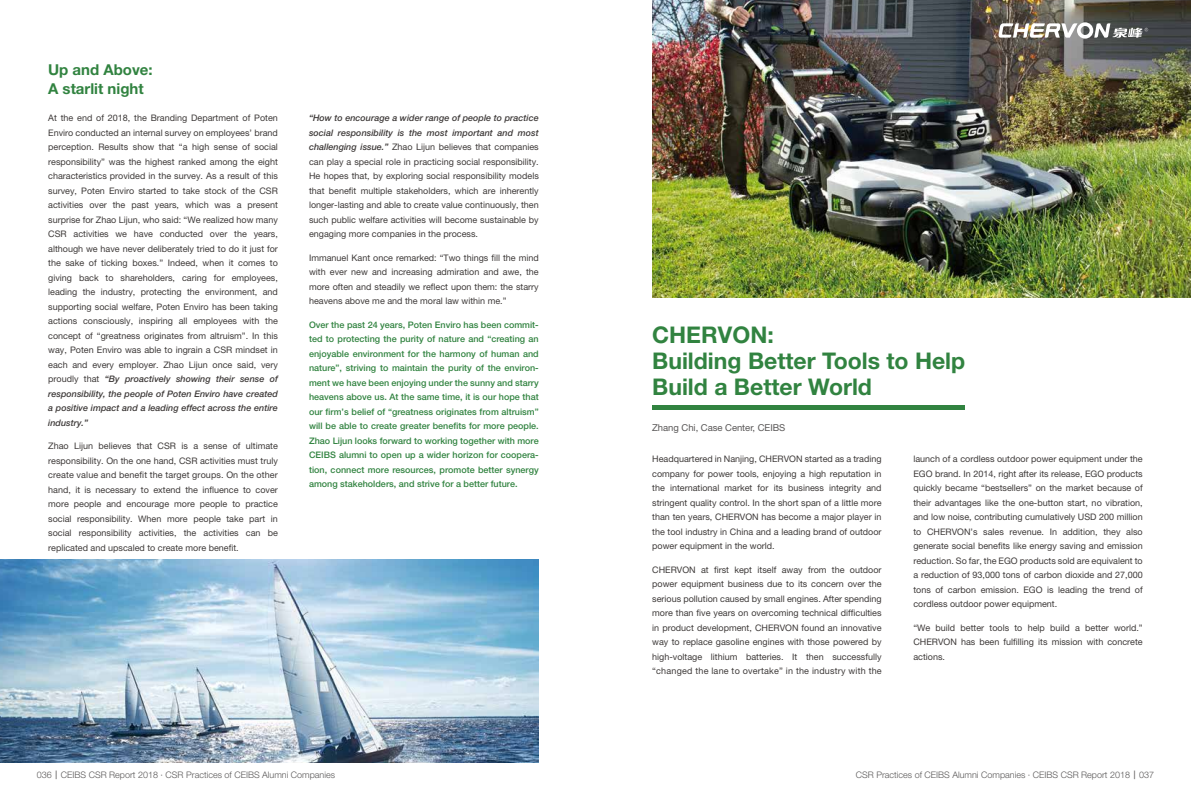
<style>
.page{position:relative;width:1191px;height:808px;background:#fff}
.page>*{position:absolute;margin:0;border:0;box-sizing:border-box;transform-origin:0 0}
.t1{font:700 23px/26px "Helvetica Neue LT Pro";color:#318340}
.t2{font:700 15px/19px "Helvetica Neue LT Pro";color:#318340}
.t3{font:9.5px "Helvetica Neue LT Pro";letter-spacing:-.005em;color:#595757}
.t4{font:9px/14.5px "Helvetica Neue LT Pro";color:#3e3a39;text-align:justify}
.t5{font:500 9px/14.5px "Helvetica Neue LT Pro";color:#318340;text-align:justify}
.t6{font:300 9px "Helvetica Neue LT Pro";color:#595757}
.s1{font-weight:500;font-style:italic}
.s2{font-family:"HY Qi Hei EES";font-weight:400}
</style>
<div class="page">
<img style="left:0;top:559px;width:539px;height:203px">
<img style="left:652px;top:0;width:539px;height:298px">
<svg style="left:998px;top:22px;width:150px;height:17px"></svg>
<div style="left:652px;top:405px;width:312px;height:5px;background:#318340"></div>
<h2 class="t2" style="left:48px;top:60px;width:106px">Up and Above:<br>A starlit night</h2>
<p class="t4" style="left:48px;top:110px;width:231px">At the end of 2018, the Branding Department of Poten Enviro conducted an internal survey on employees’ brand perception. Results show that “a high sense of social responsibility” was the highest ranked among the eight characteristics provided in the survey. As a result of this survey, Poten Enviro started to take stock of the CSR activities over the past years, which was a present surprise for Zhao Lijun, who said: “We realized how many CSR activities we have conducted over the years, although we have never deliberately tried to do it just for the sake of ticking boxes.” Indeed, when it comes to giving back to shareholders, caring for employees, leading the industry, protecting the environment, and supporting social welfare, Poten Enviro has been taking actions consciously, inspiring all employees with the concept of “greatness originates from altruism”. In this way, Poten Enviro was able to ingrain a CSR mindset in each and every employer. Zhao Lijun once said, very proudly that <span class="s1">“By proactively showing their sense of responsibility, the people of Poten Enviro have created a positive impact and a leading effect across the entire industry.”</span></p>
<p class="t4" style="left:48px;top:438px;width:231px">Zhao Lijun believes that CSR is a sense of ultimate responsibility. On the one hand, CSR activities must truly create value and benefit the target groups. On the other hand, it is necessary to extend the influence to cover more people and encourage more people to practice social responsibility. When more people take part in social responsibility activities, the activities can be replicated and upscaled to create more benefit.</p>
<p class="t4" style="left:309px;top:110px;width:231px"><span class="s1">“How to encourage a wider range of people to practice social responsibility is the most important and most challenging issue.”</span> Zhao Lijun believes that companies can play a special role in practicing social responsibility.<br>He hopes that, by exploring social responsibility models that benefit multiple stakeholders, which are inherently longer-lasting and able to create value continuously, then such public welfare activities will become sustainable by engaging more companies in the process.</p>
<p class="t4" style="left:309px;top:250px;width:231px">Immanuel Kant once remarked: “Two things fill the mind with ever new and increasing admiration and awe, the more often and steadily we reflect upon them: the starry heavens above me and the moral law within me.”</p>
<p class="t5" style="left:309px;top:317px;width:231px">Over the past 24 years, Poten Enviro has been commit&shy;ted to protecting the purity of nature and “creating an enjoyable environment for the harmony of human and nature”, striving to maintain the purity of the environ&shy;ment we have been enjoying under the sunny and starry heavens above us. At the same time, it is our hope that our firm’s belief of “greatness originates from altruism” will be able to create greater benefits for more people.<br>Zhao Lijun looks forward to working together with more CEIBS alumni to open up a wider horizon for coopera&shy;tion, connect more resources, promote better synergy among stakeholders, and strive for a better future.</p>
<h1 class="t1" style="left:652px;top:321px;width:314px">CHERVON:<br>Building Better Tools to Help<br>Build a Better World</h1>
<p class="t3" style="left:652px;top:422px;width:135px">Zhang Chi, Case Center, CEIBS</p>
<p class="t4" style="left:652px;top:451px;width:231px">Headquartered in Nanjing, CHERVON started as a trading company for power tools, enjoying a high reputation in the international market for its business integrity and stringent quality control. In the short span of a little more than ten years, CHERVON has become a major player in the tool industry in China and a leading brand of outdoor power equipment in the world.</p>
<p class="t4" style="left:652px;top:562px;width:231px">CHERVON at first kept itself away from the outdoor power equipment business due to its concern over the serious pollution caused by small engines. After spending more than five years on overcoming technical difficulties in product development, CHERVON found an innovative way to replace gasoline engines with those powered by high-voltage lithium batteries. It then successfully “changed the lane to overtake” in the industry with the</p>
<p class="t4" style="left:913px;top:451px;width:231px">launch of a cordless outdoor power equipment under the EGO brand. In 2014, right after its release, EGO products quickly became “bestsellers” on the market because of their advantages like the one-button start, no vibration, and low noise, contributing cumulatively USD 200 million to CHERVON’s sales revenue. In addition, they also generate social benefits like energy saving and emission reduction. So far, the EGO products sold are equivalent to a reduction of 93,000 tons of carbon dioxide and 27,000 tons of carbon emission. EGO is leading the trend of cordless outdoor power equipment.</p>
<p class="t4" style="left:913px;top:620px;width:231px">“We build better tools to help build a better world.” CHERVON has been fulfilling its mission with concrete actions.</p>
<p class="t6" style="left:37px;top:769px;width:300px">036<span class="s2">｜</span>CEIBS CSR Report 2018 · CSR Practices of CEIBS Alumni Companies</p>
<p class="t6" style="left:856px;top:769px;width:300px">CSR Practices of CEIBS Alumni Companies · CEIBS CSR Report 2018<span class="s2">｜</span>037</p>
</div>
